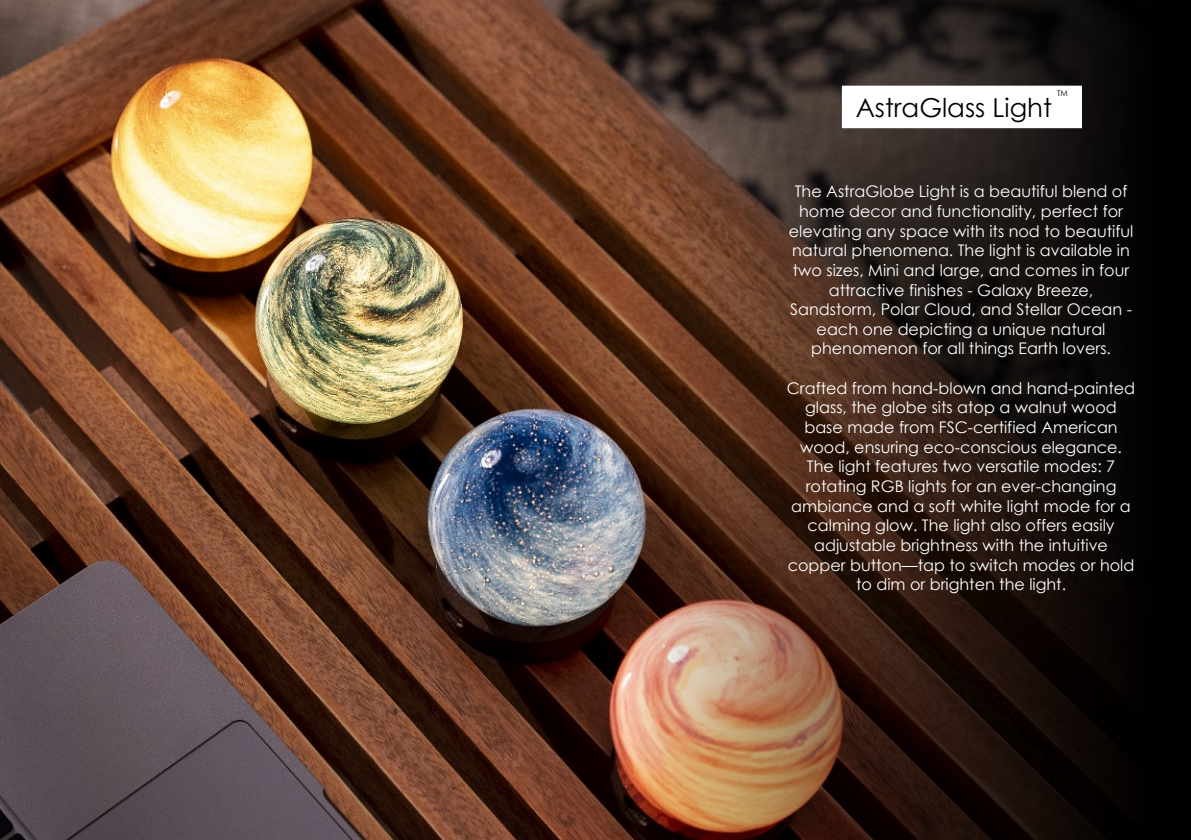
<style>
.page{position:relative;width:1191px;height:840px;background:#fff}
.page>*{position:absolute;margin:0;border:0;box-sizing:border-box;transform-origin:0 0}
.t1{font:26px "Century Gothic";color:#000}
.t2{font:16px/19.6px "Century Gothic";color:#fff;text-align:center}
.t3{font:8px "Century Gothic";color:#000}
</style>
<div class="page">
<img style="left:0;top:0;width:1190px;height:839px">
<div style="left:842px;top:86px;width:240px;height:42px;background:#fff"></div>
<p class="t3" style="left:1057px;top:90px;width:12px">TM</p>
<h1 class="t1" style="left:855px;top:98px;width:198px">AstraGlass Light</h1>
<p class="t2" style="left:789px;top:183px;width:346px">The AstraGlobe Light is a beautiful blend of home decor and functionality, perfect for elevating any space with its nod to beautiful natural phenomena. The light is available in two sizes, Mini and large, and comes in four attractive finishes - Galaxy Breeze, Sandstorm, Polar Cloud, and Stellar Ocean - each one depicting a unique natural phenomenon for all things Earth lovers.</p>
<p class="t2" style="left:787px;top:379px;width:350px">Crafted from hand-blown and hand-painted glass, the globe sits atop a walnut wood base made from FSC-certified American wood, ensuring eco-conscious elegance.<br>The light features two versatile modes: 7 rotating RGB lights for an ever-changing ambiance and a soft white light mode for a calming glow. The light also offers easily adjustable brightness with the intuitive copper button—tap to switch modes or hold to dim or brighten the light.</p>
</div>
